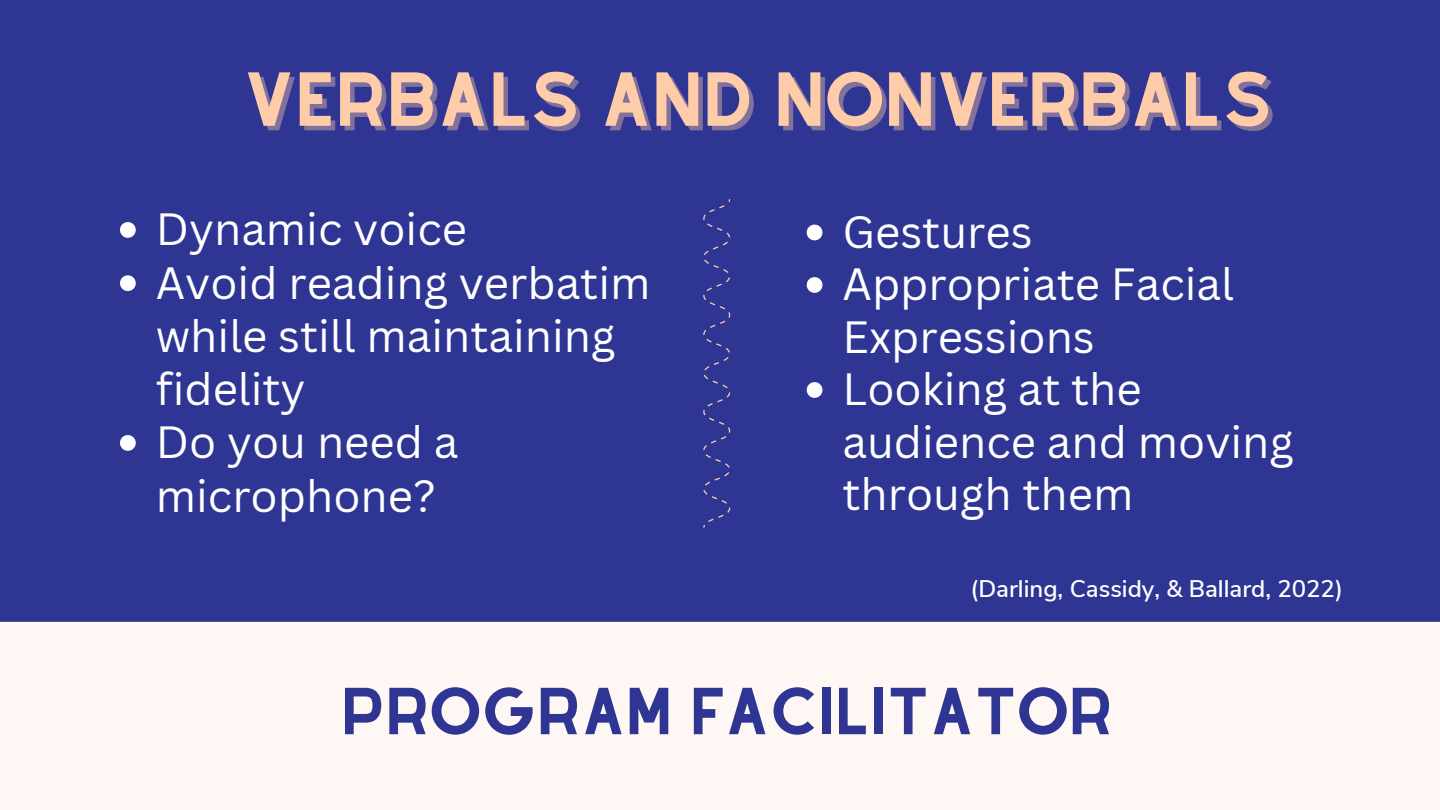
<style>
.page{position:relative;width:1440px;height:810px;background:#2e3593}
.page>*{position:absolute;margin:0;border:0;box-sizing:border-box;transform-origin:0 0}
.t1{font:66.8px "Alyssum Sans";color:#ffcca9}
.t2{font:58px "Alyssum Sans";color:#2e3593}
.t3{font:44px/53.2px "Canva Sans";color:#fff}
.t4{font:600 24px "Nunito Sans";color:#fff}
</style>
<div class="page">
<div style="left:0;top:621px;width:1440px;height:189px;background:#fff7f3"></div>
<svg style="left:703px;top:199px;width:27px;height:329px"></svg>
<svg style="left:120px;top:222px;width:16px;height:16px"></svg>
<svg style="left:120px;top:275px;width:16px;height:16px"></svg>
<svg style="left:120px;top:435px;width:16px;height:16px"></svg>
<svg style="left:807px;top:225px;width:15px;height:15px"></svg>
<svg style="left:807px;top:277px;width:15px;height:16px"></svg>
<svg style="left:807px;top:382px;width:15px;height:16px"></svg>
<p class="t1" style="left:243px;top:59px;width:1031px">VERBALS AND NONVERBALS</p>
<p class="t3" style="left:156px;top:202px;width:313px">Dynamic voice</p>
<p class="t3" style="left:156px;top:255px;width:496px">Avoid reading verbatim while still maintaining fidelity</p>
<p class="t3" style="left:156px;top:415px;width:304px">Do you need a microphone?</p>
<p class="t3" style="left:843px;top:204px;width:192px">Gestures</p>
<p class="t3" style="left:843px;top:257px;width:393px;line-height:52.5px">Appropriate Facial<br>Expressions</p>
<p class="t3" style="left:843px;top:362px;width:453px;line-height:52.5px">Looking at the audience and moving through them</p>
<p class="t4" style="left:970px;top:572px;width:374px">(Darling, Cassidy, &amp; Ballard, 2022)</p>
<p class="t2" style="left:341px;top:676px;width:774px">PROGRAM FACILITATOR</p>
</div>
